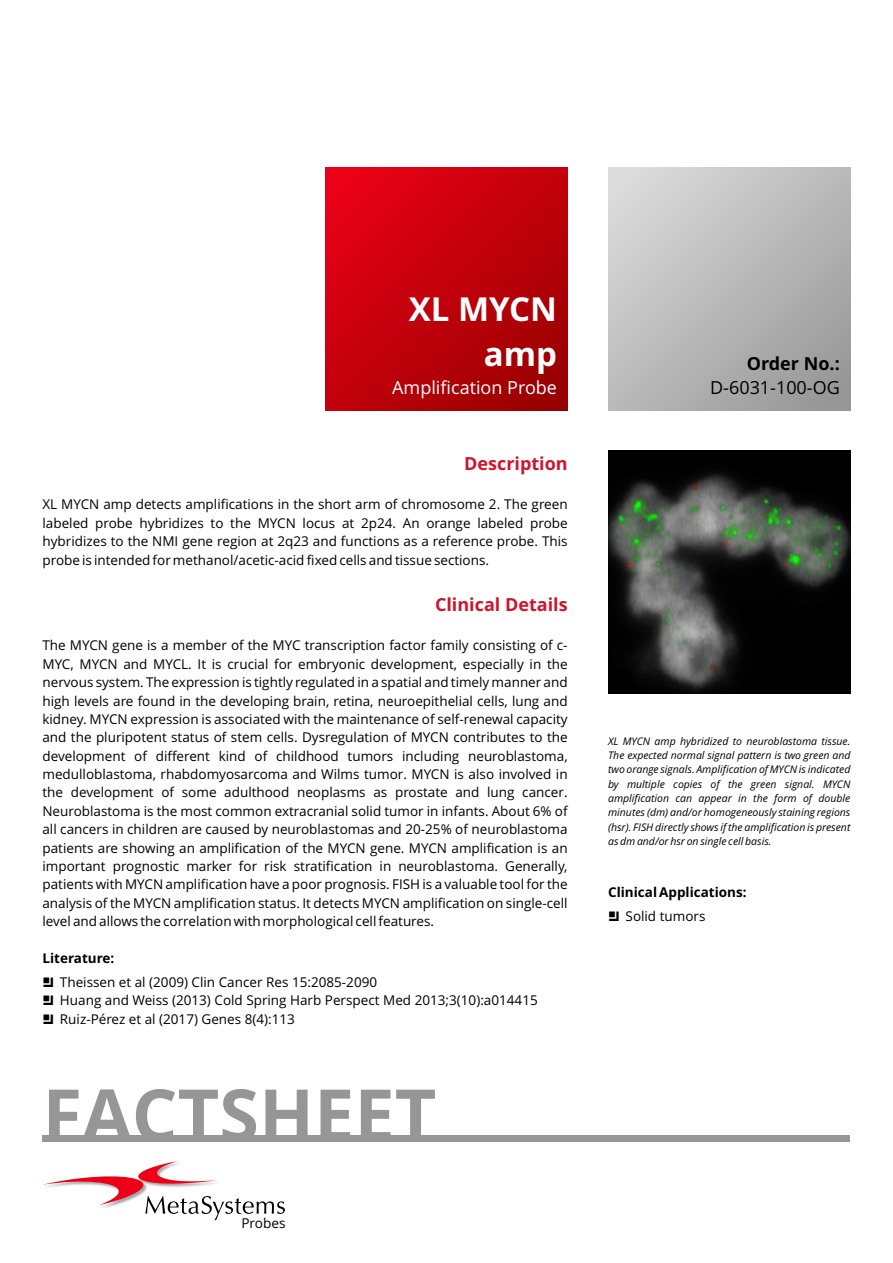
<style>
.page{position:relative;width:893px;height:1263px;background:#fff}
.page>*{position:absolute;margin:0;border:0;box-sizing:border-box;transform-origin:0 0}
.t1{font:700 72px "Open Sans";color:#969696}
.t2{font:700 33px/45px "Open Sans";color:#fff;text-align:right}
.t3{font:700 18px "Open Sans";color:#d1142b}
.t4{font:18px "Open Sans";color:#fff}
.t5{font:18px "Open Sans";color:#000}
.t6{font:700 18px "Open Sans";color:#000}
.t7{font:13.65px "Open Sans";color:#000}
.t8{font:13.5px/18.5px "Open Sans";color:#000;text-align:justify}
.t9{font:700 13.5px "Open Sans";color:#000}
.t10{font:italic 10.5px/14.2px "Open Sans";color:#000;text-align:justify}
</style>
<div class="page">
<svg style="left:43px;top:1161px;width:242px;height:59px"></svg>
<div style="left:43px;top:1135px;width:807px;height:7px;background:#969696"></div>
<svg style="left:608px;top:168px;width:242px;height:242px;background:#b9b9b9"></svg>
<svg style="left:325px;top:168px;width:243px;height:242px;background:#c1000b"></svg>
<img style="left:608px;top:451px;width:242px;height:242px">
<h2 class="t2" style="left:409px;top:289px;width:150px">XL MYCN amp</h2>
<h3 class="t4" style="left:392px;top:381px;width:166px">Amplification Probe</h3>
<h3 class="t3" style="left:464px;top:456px;width:105px">Description</h3>
<p class="t8" style="left:43px;top:497px;width:527px">XL MYCN amp detects amplifications in the short arm of chromosome 2. The green labeled probe hybridizes to the MYCN locus at 2p24. An orange labeled probe hybridizes to the NMI gene region at 2q23 and functions as a reference probe. This probe is intended for methanol/acetic-acid fixed cells and tissue sections.</p>
<h3 class="t3" style="left:435px;top:597px;width:134px">Clinical Details</h3>
<p class="t8" style="left:42px;top:638px;width:527px">The MYCN gene is a member of the MYC transcription factor family consisting of c-MYC, MYCN and MYCL. It is crucial for embryonic development, especially in the nervous system. The expression is tightly regulated in a spatial and timely manner and high levels are found in the developing brain, retina, neuroepithelial cells, lung and kidney. MYCN expression is associated with the maintenance of self-renewal capacity and the pluripotent status of stem cells. Dysregulation of MYCN contributes to the development of different kind of childhood tumors including neuroblastoma, medulloblastoma, rhabdomyosarcoma and Wilms tumor. MYCN is also involved in the development of some adulthood neoplasms as prostate and lung cancer.<br>Neuroblastoma is the most common extracranial solid tumor in infants. About 6% of all cancers in children are caused by neuroblastomas and 20-25% of neuroblastoma patients are showing an amplification of the MYCN gene. MYCN amplification is an important prognostic marker for risk stratification in neuroblastoma. Generally, patients with MYCN amplification have a poor prognosis. FISH is a valuable tool for the analysis of the MYCN amplification status. It detects MYCN amplification on single-cell level and allows the correlation with morphological cell features.</p>
<p class="t9" style="left:42px;top:953px;width:74px">Literature:</p>
<p class="t8" style="left:60px;top:974px;width:479px;text-align:left">Theissen et al (2009) Clin Cancer Res 15:2085-2090<br>Huang and Weiss (2013) Cold Spring Harb Perspect Med 2013;3(10):a014415<br>Ruiz-Pérez et al (2017) Genes 8(4):113</p>
<h1 class="t1" style="left:43px;top:1086px;width:395px">FACTSHEET</h1>
<p class="t7" style="left:241px;top:1217px;width:46px">Probes</p>
<h3 class="t6" style="left:747px;top:356px;width:95px">Order No.:</h3>
<h3 class="t5" style="left:710px;top:381px;width:131px">D-6031-100-OG</h3>
<p class="t10" style="left:608px;top:735px;width:244px">XL MYCN amp hybridized to neuroblastoma tissue.<br>The expected normal signal pattern is two green and two orange signals. Amplification of MYCN is indicated by multiple copies of the green signal. MYCN amplification can appear in the form of double minutes (dm) and/or homogeneously staining regions (hsr). FISH directly shows if the amplification is present as dm and/or hsr on single cell basis.</p>
<p class="t9" style="left:608px;top:887px;width:140px">Clinical Applications:</p>
<p class="t8" style="left:626px;top:908px;width:81px">Solid tumors</p>
</div>
